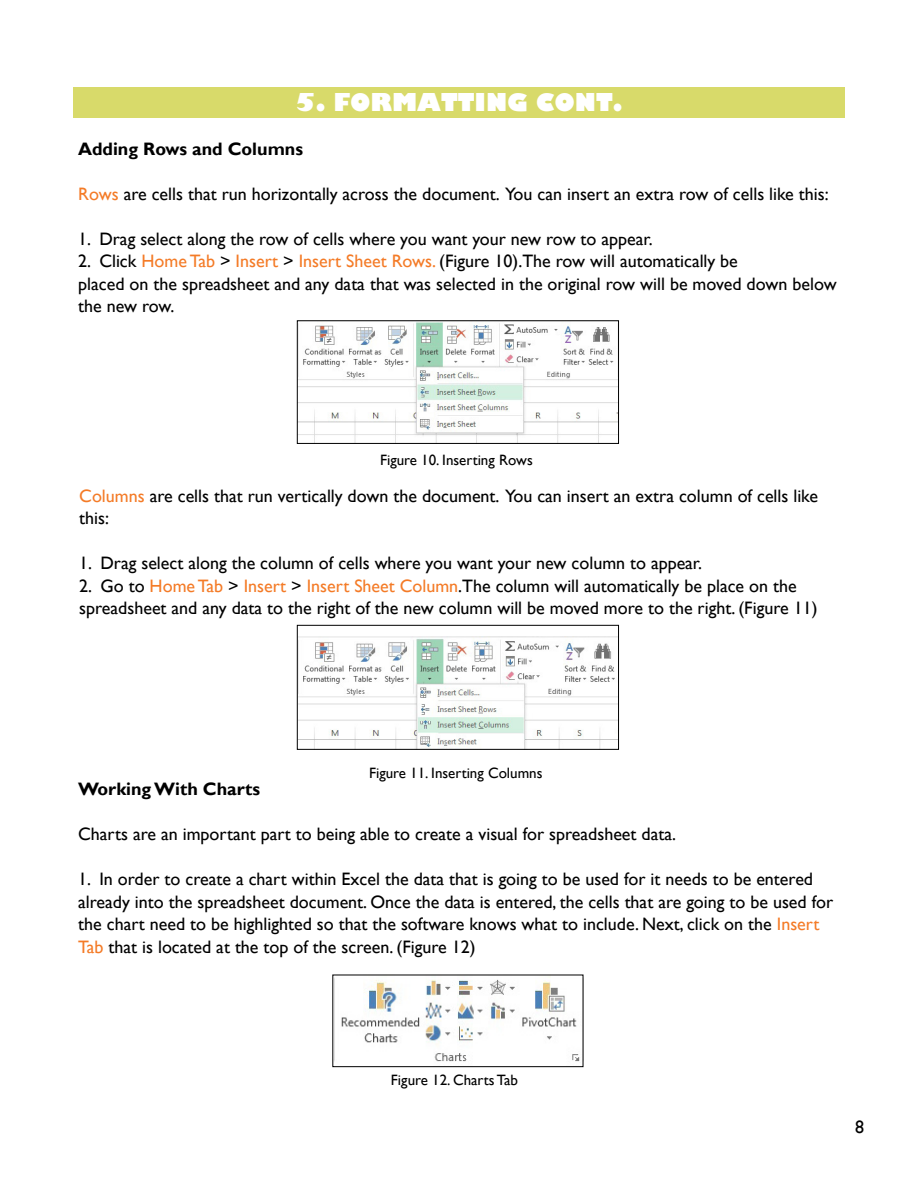
<style>
.page{position:relative;width:918px;height:1188px;background:#fff}
.page>*{position:absolute;margin:0;border:0;box-sizing:border-box;transform-origin:0 0}
.t1{font:800 24px "Gill Sans";color:#fff}
.t2{font:18px/22.5px "Gill Sans";color:#000}
.t3{font:700 18px "Gill Sans";color:#000}
.t4{font:15px "Gill Sans";color:#000}
.s1{color:#f47b27}
</style>
<div class="page">
<div style="left:73px;top:87px;width:772px;height:31px;background:#d8da6a"></div>
<img style="left:299px;top:322px;width:318px;height:120px">
<div style="left:297px;top:320px;width:322px;height:124px;border:1px solid #000"></div>
<img style="left:299px;top:637px;width:318px;height:111px">
<div style="left:297px;top:625px;width:322px;height:125px;border:1px solid #000"></div>
<img style="left:334px;top:977px;width:246px;height:85px">
<div style="left:332px;top:975px;width:251px;height:92px;border:1px solid #000"></div>
<h1 class="t1" style="left:295px;top:84px;width:329px">5. FORMATTING CONT.</h1>
<p class="t3" style="left:78px;top:138px;width:226px">Adding Rows and Columns</p>
<p class="t2" style="left:78px;top:183px;width:752px"><span class="s1">Rows</span> are cells that run horizontally across the document. You can insert an extra row of cells like this:</p>
<p class="t2" style="left:78px;top:228px;width:576px">1. Drag select along the row of cells where you want your new row to appear.</p>
<p class="t2" style="left:78px;top:250px;width:760px">2. Click <span class="s1">Home Tab</span> &gt; <span class="s1">Insert</span> &gt; <span class="s1">Insert Sheet Rows.</span> (Figure 10).The row will automatically be<br>placed on the spreadsheet and any data that was selected in the original row will be moved down below the new row.</p>
<p class="t4" style="left:380px;top:451px;width:154px">Figure 10. Inserting Rows</p>
<p class="t2" style="left:79px;top:485px;width:740px"><span class="s1">Columns</span> are cells that run vertically down the document. You can insert an extra column of cells like this:</p>
<p class="t2" style="left:79px;top:552px;width:624px">1. Drag select along the column of cells where you want your new column to appear.</p>
<p class="t2" style="left:79px;top:575px;width:740px">2. Go to <span class="s1">Home Tab</span> &gt; <span class="s1">Insert</span> &gt; <span class="s1">Insert Sheet Column</span>.The column will automatically be place on the spreadsheet and any data to the right of the new column will be moved more to the right. (Figure 11)</p>
<p class="t4" style="left:369px;top:764px;width:175px">Figure 11. Inserting Columns</p>
<p class="t3" style="left:78px;top:779px;width:183px">Working With Charts</p>
<p class="t2" style="left:78px;top:823px;width:599px">Charts are an important part to being able to create a visual for spreadsheet data.</p>
<p class="t2" style="left:78px;top:868px;width:756px">1. In order to create a chart within Excel the data that is going to be used for it needs to be entered already into the spreadsheet document. Once the data is entered, the cells that are going to be used for the chart need to be highlighted so that the software knows what to include. Next, click on the <span class="s1">Insert Tab</span> that is located at the top of the screen. (Figure 12)</p>
<p class="t4" style="left:391px;top:1072px;width:129px">Figure 12. Charts Tab</p>
<p class="t2" style="left:855px;top:1116px;width:10px">8</p>
</div>
